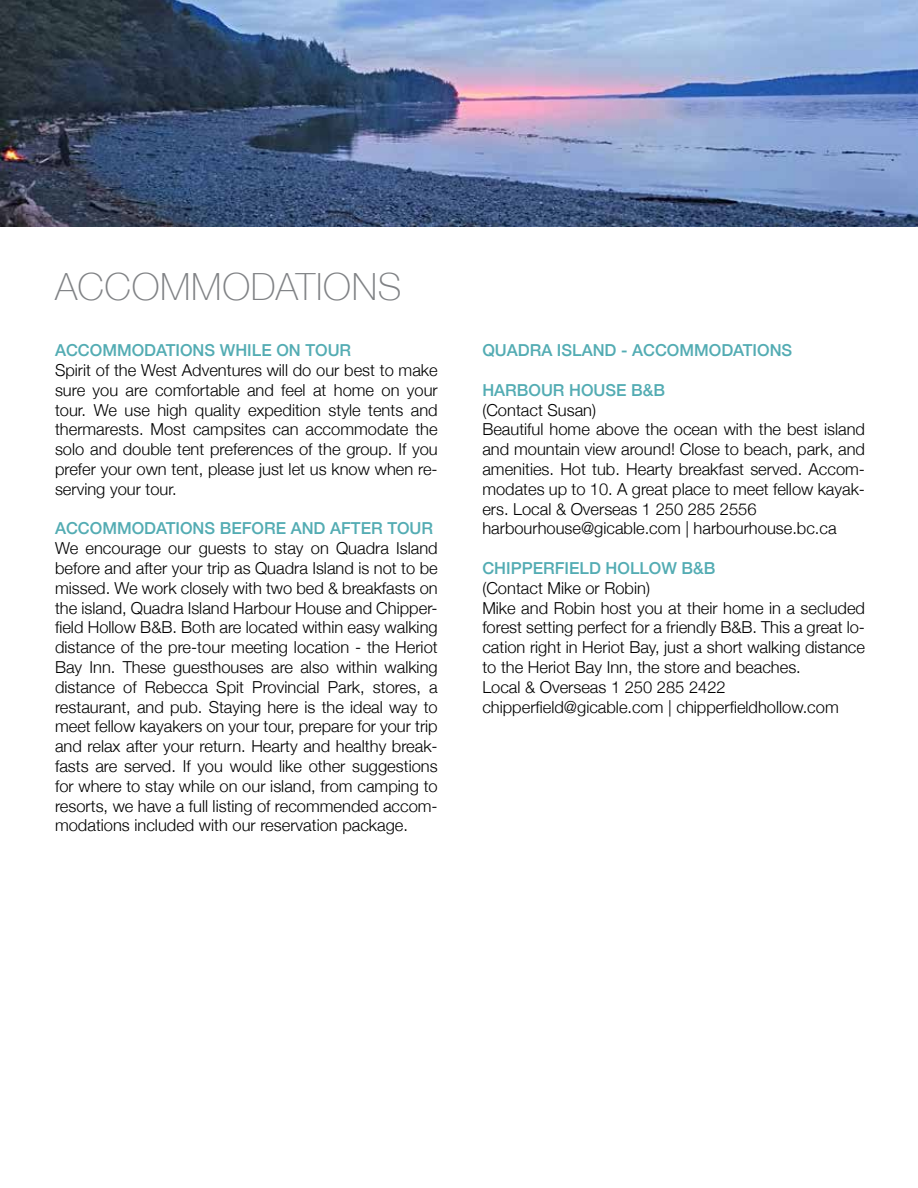
<style>
.page{position:relative;width:918px;height:1188px;background:#fff}
.page>*{position:absolute;margin:0;border:0;box-sizing:border-box;transform-origin:0 0}
.t1{font:100 37.5px "Helvetica Neue";letter-spacing:.02em;color:#808285}
.t2{font:300 16.5px/19.8px "Helvetica Neue";color:#000;text-align:justify}
.t3{font:500 16.5px "Helvetica Neue";color:#53acb3}
</style>
<div class="page">
<img style="left:0;top:0;width:918px;height:226px">
<h1 class="t1" style="left:55px;top:258px;width:348px">ACCOMMODATIONS</h1>
<p class="t3" style="left:55px;top:337px;width:298px">ACCOMMODATIONS WHILE ON TOUR</p>
<p class="t2" style="left:55px;top:359px;width:384px">Spirit of the West Adventures will do our best to make sure you are comfortable and feel at home on your tour. We use high quality expedition style tents and thermarests. Most campsites can accommodate the solo and double tent preferences of the group. If you prefer your own tent, please just let us know when re&shy;serving your tour.</p>
<p class="t3" style="left:55px;top:515px;width:380px">ACCOMMODATIONS BEFORE AND AFTER TOUR</p>
<p class="t2" style="left:55px;top:537px;width:384px">We encourage our guests to stay on Quadra Island before and after your trip as Quadra Island is not to be missed. We work closely with two bed &amp; breakfasts on the island, Quadra Island Harbour House and Chipper&shy;field Hollow B&amp;B. Both are located within easy walking distance of the pre-tour meeting location - the Heriot Bay Inn. These guesthouses are also within walking distance of Rebecca Spit Provincial Park, stores, a restaurant, and pub. Staying here is the ideal way to meet fellow kayakers on your tour, prepare for your trip and relax after your return. Hearty and healthy break&shy;fasts are served. If you would like other suggestions for where to stay while on our island, from camping to resorts, we have a full listing of recommended accom&shy;modations included with our reservation package.</p>
<p class="t3" style="left:482px;top:337px;width:311px">QUADRA ISLAND - ACCOMMODATIONS</p>
<p class="t3" style="left:482px;top:377px;width:184px">HARBOUR HOUSE B&amp;B</p>
<p class="t2" style="left:482px;top:399px;width:384px;text-align:left">(Contact Susan)<br>Beautiful home above the ocean with the best island and mountain view around! Close to beach, park, and amenities. Hot tub. Hearty breakfast served. Accom&shy;modates up to 10. A great place to meet fellow kayak&shy;ers. Local &amp; Overseas 1 250 285 2556 harbourhouse@gicable.com | harbourhouse.bc.ca</p>
<p class="t3" style="left:482px;top:555px;width:235px">CHIPPERFIELD HOLLOW B&amp;B</p>
<p class="t2" style="left:482px;top:577px;width:384px;text-align:left">(Contact Mike or Robin)<br>Mike and Robin host you at their home in a secluded forest setting perfect for a friendly B&amp;B. This a great lo&shy;cation right in Heriot Bay, just a short walking distance to the Heriot Bay Inn, the store and beaches.<br>Local &amp; Overseas 1 250 285 2422 chipperfield@gicable.com | chipperfieldhollow.com</p>
</div>
